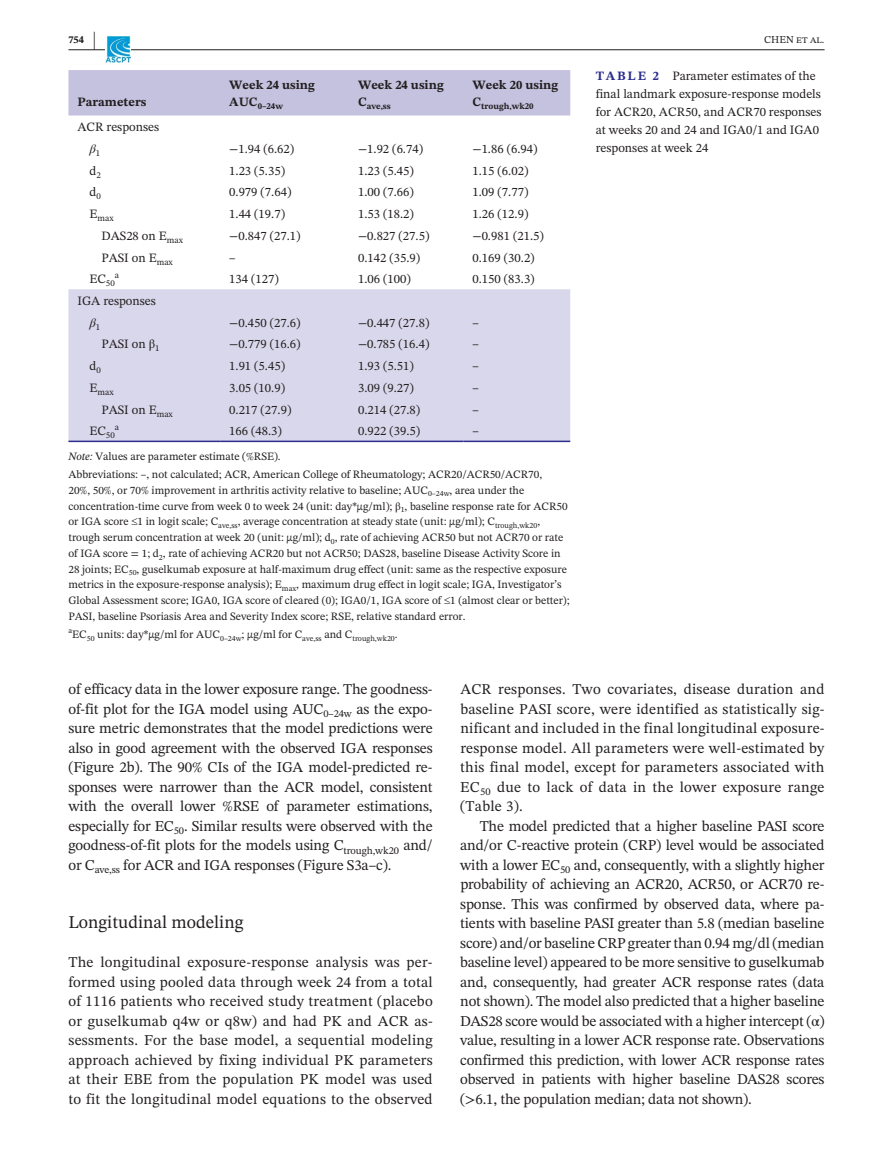
<style>
.page{position:relative;width:893px;height:1174px;background:#fff}
.page>*{position:absolute;margin:0;border:0;box-sizing:border-box;transform-origin:0 0}
.t1{font:18px "STIX Two Text";color:#231f20}
.t2{font:15px/19.5px "STIX Two Text";letter-spacing:.005em;color:#231f20;text-align:justify}
.t3{font:12.75px/18px "STIX Two Text";color:#231f20}
.t4{font:700 12.75px "STIX Two Text";color:#231f20}
.t5{font:italic 12.75px "STIX";color:#231f20}
.t6{font:11.25px/15.8px "STIX Two Text";color:#231f20}
.t7{font:10.5px "STIX Two Text";color:#231f20}
.t8{font:700 10.5px "STIX Two Text";color:#231f20}
.t9{font:700 8.85px "STIX Two Text";color:#231f20}
.t10{font:8.85px "STIX Two Text";color:#231f20}
.t11{font:7.8px "STIX Two Text";color:#231f20}
.s1{font-size:21px}
.s2{font-family:"STIX"}
.s3{font-style:italic}
.s4{font-weight:700;color:#2c2d8c}
</style>
<div class="page">
<hr style="left:68px;top:49px;width:756px;height:1px;background:#231f20">
<img style="left:105px;top:37px;width:26px;height:25px">
<div style="left:68px;top:70px;width:502px;height:45px;background:#c4c2df"></div>
<div style="left:68px;top:289px;width:502px;height:151px;background:#d9d7eb"></div>
<hr style="left:68px;top:440px;width:152px;height:2px;background:#2c2d8c">
<hr style="left:220px;top:440px;width:129px;height:2px;background:#2c2d8c">
<hr style="left:349px;top:440px;width:114px;height:2px;background:#2c2d8c">
<hr style="left:463px;top:440px;width:107px;height:2px;background:#2c2d8c">
<p class="t8" style="left:68px;top:32px;width:29px">754 <span class="s1">|</span></p>
<p class="t7" style="left:764px;top:32px;width:62px">CHEN et al.</p>
<p class="t4" style="left:77px;top:93px;width:70px">Parameters</p>
<p class="t4" style="left:229px;top:76px;width:87px">Week 24 using</p>
<p class="t9" style="left:229px;top:100px;width:55px"><sup>AUC</sup>0–24w</p>
<p class="t4" style="left:358px;top:76px;width:87px">Week 24 using</p>
<p class="t9" style="left:358px;top:100px;width:34px"><sup>C</sup>ave,ss</p>
<p class="t4" style="left:472px;top:76px;width:87px">Week 20 using</p>
<p class="t9" style="left:472px;top:100px;width:63px"><sup>C</sup>trough,wk20</p>
<p class="t3" style="left:77px;top:118px;width:83px">ACR responses</p>
<p class="t5" style="left:89px;top:140px;width:12px">β<sub>1</sub></p>
<p class="t3" style="left:229px;top:140px;width:67px">−1.94 (6.62)</p>
<p class="t3" style="left:358px;top:140px;width:67px">−1.92 (6.74)</p>
<p class="t3" style="left:472px;top:140px;width:67px">−1.86 (6.94)</p>
<p class="t3" style="left:89px;top:161px;width:13px">d<sub>2</sub></p>
<p class="t3" style="left:229px;top:161px;width:57px">1.23 (5.35)</p>
<p class="t3" style="left:358px;top:161px;width:57px">1.23 (5.45)</p>
<p class="t3" style="left:472px;top:161px;width:57px">1.15 (6.02)</p>
<p class="t3" style="left:89px;top:183px;width:13px">d<sub>0</sub></p>
<p class="t3" style="left:229px;top:183px;width:64px">0.979 (7.64)</p>
<p class="t3" style="left:358px;top:183px;width:57px">1.00 (7.66)</p>
<p class="t3" style="left:472px;top:183px;width:57px">1.09 (7.77)</p>
<p class="t10" style="left:89px;top:212px;width:26px"><sup>E</sup>max</p>
<p class="t3" style="left:229px;top:205px;width:57px">1.44 (19.7)</p>
<p class="t3" style="left:358px;top:205px;width:57px">1.53 (18.2)</p>
<p class="t3" style="left:472px;top:205px;width:57px">1.26 (12.9)</p>
<p class="t3" style="left:101px;top:226px;width:83px">DAS28 on E<sub>max</sub></p>
<p class="t3" style="left:229px;top:226px;width:73px">−0.847 (27.1)</p>
<p class="t3" style="left:358px;top:226px;width:73px">−0.827 (27.5)</p>
<p class="t3" style="left:472px;top:226px;width:73px">−0.981 (21.5)</p>
<p class="t3" style="left:101px;top:248px;width:73px">PASI on E<sub>max</sub></p>
<p class="t3" style="left:229px;top:248px;width:8px">–</p>
<p class="t3" style="left:358px;top:248px;width:64px">0.142 (35.9)</p>
<p class="t3" style="left:472px;top:248px;width:64px">0.169 (30.2)</p>
<p class="t3" style="left:89px;top:270px;width:27px">EC<sub>50</sub></p>
<p class="t10" style="left:115px;top:268px;width:6px">a</p>
<p class="t3" style="left:229px;top:270px;width:51px">134 (127)</p>
<p class="t3" style="left:358px;top:270px;width:54px">1.06 (100)</p>
<p class="t3" style="left:472px;top:270px;width:64px">0.150 (83.3)</p>
<p class="t3" style="left:77px;top:292px;width:80px">IGA responses</p>
<p class="t5" style="left:89px;top:314px;width:12px">β<sub>1</sub></p>
<p class="t3" style="left:229px;top:313px;width:73px">−0.450 (27.6)</p>
<p class="t3" style="left:358px;top:313px;width:73px">−0.447 (27.8)</p>
<p class="t3" style="left:472px;top:313px;width:8px">–</p>
<p class="t3" style="left:101px;top:335px;width:60px">PASI on <span class="s2">β</span><sub>1</sub></p>
<p class="t3" style="left:229px;top:335px;width:73px">−0.779 (16.6)</p>
<p class="t3" style="left:358px;top:335px;width:73px">−0.785 (16.4)</p>
<p class="t3" style="left:472px;top:335px;width:8px">–</p>
<p class="t3" style="left:89px;top:357px;width:13px">d<sub>0</sub></p>
<p class="t3" style="left:229px;top:357px;width:57px">1.91 (5.45)</p>
<p class="t3" style="left:358px;top:357px;width:57px">1.93 (5.51)</p>
<p class="t3" style="left:472px;top:357px;width:8px">–</p>
<p class="t10" style="left:89px;top:385px;width:26px"><sup>E</sup>max</p>
<p class="t3" style="left:229px;top:378px;width:57px">3.05 (10.9)</p>
<p class="t3" style="left:358px;top:378px;width:57px">3.09 (9.27)</p>
<p class="t3" style="left:472px;top:378px;width:8px">–</p>
<p class="t3" style="left:101px;top:400px;width:73px">PASI on E<sub>max</sub></p>
<p class="t3" style="left:229px;top:400px;width:64px">0.217 (27.9)</p>
<p class="t3" style="left:358px;top:400px;width:64px">0.214 (27.8)</p>
<p class="t3" style="left:472px;top:400px;width:8px">–</p>
<p class="t3" style="left:89px;top:422px;width:27px">EC<sub>50</sub></p>
<p class="t10" style="left:115px;top:420px;width:6px">a</p>
<p class="t3" style="left:229px;top:422px;width:54px">166 (48.3)</p>
<p class="t3" style="left:358px;top:422px;width:64px">0.922 (39.5)</p>
<p class="t3" style="left:472px;top:422px;width:8px">–</p>
<p class="t6" style="left:68px;top:447px;width:475px;line-height:18px"><span class="s3">Note:</span> Values are parameter estimate (%RSE).<br>Abbreviations: –, not calculated; ACR, American College of Rheumatology; ACR20/ACR50/ACR70,</p>
<p class="t6" style="left:68px;top:482px;width:503px">20%, 50%, or 70% improvement in arthritis activity relative to baseline; AUC<sub>0–24w</sub>, area under the concentration-time curve from week 0 to week 24 (unit: day*µg/ml); <span class="s2">β</span><sub>1</sub>, baseline response rate for ACR50 or IGA score ≤1 in logit scale; C<sub>ave,ss</sub>, average concentration at steady state (unit: µg/ml); C<sub>trough,wk20</sub>, trough serum concentration at week 20 (unit: µg/ml); d<sub>0</sub>, rate of achieving ACR50 but not ACR70 or rate of IGA score = 1; d<sub>2</sub>, rate of achieving ACR20 but not ACR50; DAS28, baseline Disease Activity Score in 28 joints; EC<sub>50</sub>, guselkumab exposure at half-maximum drug effect (unit: same as the respective exposure metrics in the exposure-response analysis); E<sub>max</sub>, maximum drug effect in logit scale; IGA, Investigator’s Global Assessment score; IGA0, IGA score of cleared (0); IGA0/1, IGA score of ≤1 (almost clear or better); PASI, baseline Psoriasis Area and Severity Index score; RSE, relative standard error.</p>
<p class="t11" style="left:68px;top:624px;width:5px">a</p>
<p class="t6" style="left:72px;top:626px;width:327px">EC<sub>50</sub> units: day*µg/ml for AUC<sub>0–24w</sub>; µg/ml for C<sub>ave,ss</sub> and C<sub>trough,wk20</sub>.</p>
<p class="t3" style="left:596px;top:66px;width:227px"><span class="s4">TABLE 2</span> Parameter estimates of the final landmark exposure-response models for ACR20, ACR50, and ACR70 responses at weeks 20 and 24 and IGA0/1 and IGA0 responses at week 24</p>
<p class="t2" style="left:68px;top:679px;width:366px">of efficacy data in the lower exposure range. The goodness&shy;of-fit plot for the IGA model using AUC<sub>0–24w</sub> as the expo&shy;sure metric demonstrates that the model predictions were also in good agreement with the observed IGA responses (Figure 2b). The 90% CIs of the IGA model-predicted re&shy;sponses were narrower than the ACR model, consistent with the overall lower %RSE of parameter estimations, especially for EC<sub>50</sub>. Similar results were observed with the goodness-of-fit plots for the models using C<sub>trough,wk20</sub> and/ or C<sub>ave,ss</sub> for ACR and IGA responses (Figure S3a–c).</p>
<p class="t1" style="left:68px;top:909px;width:177px">Longitudinal modeling</p>
<p class="t2" style="left:68px;top:952px;width:366px">The longitudinal exposure-response analysis was per&shy;formed using pooled data through week 24 from a total of 1116 patients who received study treatment (placebo or guselkumab q4w or q8w) and had PK and ACR as&shy;sessments. For the base model, a sequential modeling approach achieved by fixing individual PK parameters at their EBE from the population PK model was used to fit the longitudinal model equations to the observed</p>
<p class="t2" style="left:460px;top:679px;width:366px">ACR responses. Two covariates, disease duration and baseline PASI score, were identified as statistically sig&shy;nificant and included in the final longitudinal exposure&shy;response model. All parameters were well-estimated by this final model, except for parameters associated with EC<sub>50</sub> due to lack of data in the lower exposure range (Table 3).</p>
<p class="t2" style="left:460px;top:816px;width:366px;text-indent:20px">The model predicted that a higher baseline PASI score and/or C-reactive protein (CRP) level would be associated with a lower EC<sub>50</sub> and, consequently, with a slightly higher probability of achieving an ACR20, ACR50, or ACR70 re&shy;sponse. This was confirmed by observed data, where pa&shy;tients with baseline PASI greater than 5.8 (median baseline score) and/or baseline CRP greater than 0.94 mg/dl (median baseline level) appeared to be more sensitive to guselkumab and, consequently, had greater ACR response rates (data not shown). The model also predicted that a higher baseline DAS28 score would be associated with a higher intercept (<span class="s2">α</span>) value, resulting in a lower ACR response rate. Observations confirmed this prediction, with lower ACR response rates observed in patients with higher baseline DAS28 scores (&gt;6.1, the population median; data not shown).</p>
</div>
